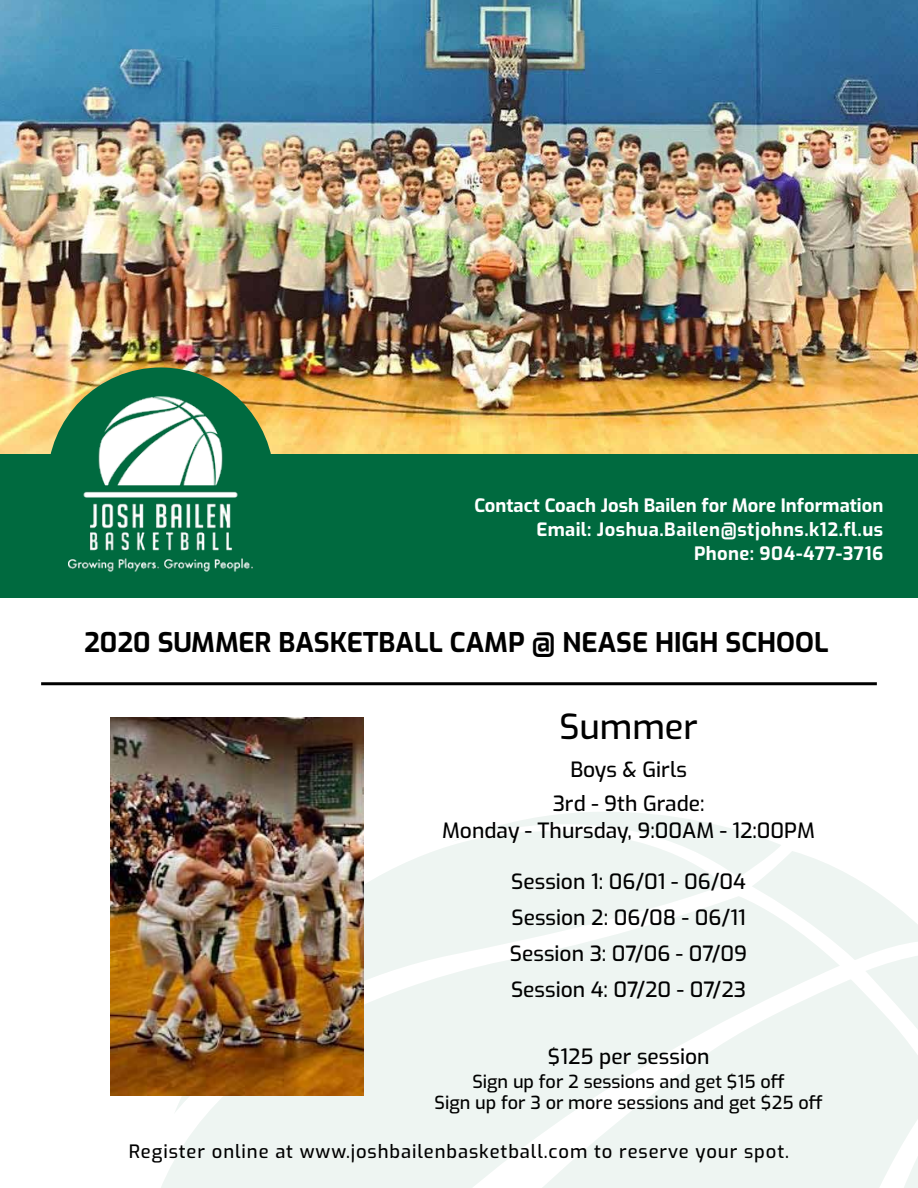
<style>
.page{position:relative;width:918px;height:1188px;background:#fff}
.page>*{position:absolute;margin:0;border:0;box-sizing:border-box;transform-origin:0 0}
.t1{font:500 34.5px "Exo";color:#000}
.t2{font:700 27px "Exo";color:#000}
.t3{font:500 21px/36px "Exo";color:#000;text-align:justify}
.t4{font:700 18.45px/24px "Exo";letter-spacing:.015em;color:#fff;text-align:right}
.t5{font:500 18.45px "Exo";letter-spacing:.05em;color:#000}
.t6{font:500 18px/21.6px "Exo";color:#000;text-align:center}
</style>
<div class="page">
<div style="left:0;top:450px;width:918px;height:147px;background:#006a3f"></div>
<img style="left:0;top:0;width:918px;height:453px">
<svg style="left:161px;top:1114px;width:119px;height:74px;fill:#eef5f2"></svg>
<svg style="left:175px;top:825px;width:276px;height:289px;fill:#eef5f2"></svg>
<svg style="left:451px;top:812px;width:467px;height:167px"></svg>
<svg style="left:280px;top:979px;width:638px;height:209px;background:#eef3f0"></svg>
<hr style="left:41px;top:682px;width:836px;height:3px;background:#000">
<div style="left:48px;top:367px;width:226px;height:227px;background:#006a3f;border-radius:50%"></div>
<img style="left:69px;top:381px;width:184px;height:191px">
<img style="left:110px;top:717px;width:253px;height:379px">
<p class="t4" style="left:474px;top:492px;width:410px">Contact Coach Josh Bailen for More Information<br>Email: Joshua.Bailen@stjohns.k12.fl.us<br>Phone: 904-477-3716</p>
<p class="t2" style="left:84px;top:621px;width:746px">2020 SUMMER BASKETBALL CAMP @ NEASE HIGH SCHOOL</p>
<h1 class="t1" style="left:559px;top:701px;width:140px">Summer</h1>
<p class="t3" style="left:553px;top:752px;width:153px;line-height:33.8px;text-align:center">Boys &amp; Girls<br>3rd - 9th Grade:</p>
<p class="t3" style="left:442px;top:811px;width:374px">Monday - Thursday, 9:00AM - 12:00PM</p>
<p class="t3" style="left:510px;top:862px;width:239px">Session 1: 06/01 - 06/04<br>Session 2: 06/08 - 06/11<br>Session 3: 07/06 - 07/09<br>Session 4: 07/20 - 07/23</p>
<p class="t3" style="left:548px;top:1037px;width:163px">$125 per session</p>
<p class="t6" style="left:435px;top:1069px;width:390px">Sign up for 2 sessions and get $15 off<br>Sign up for 3 or more sessions and get $25 off</p>
<p class="t5" style="left:129px;top:1137px;width:662px">Register online at www.joshbailenbasketball.com to reserve your spot.</p>
</div>
